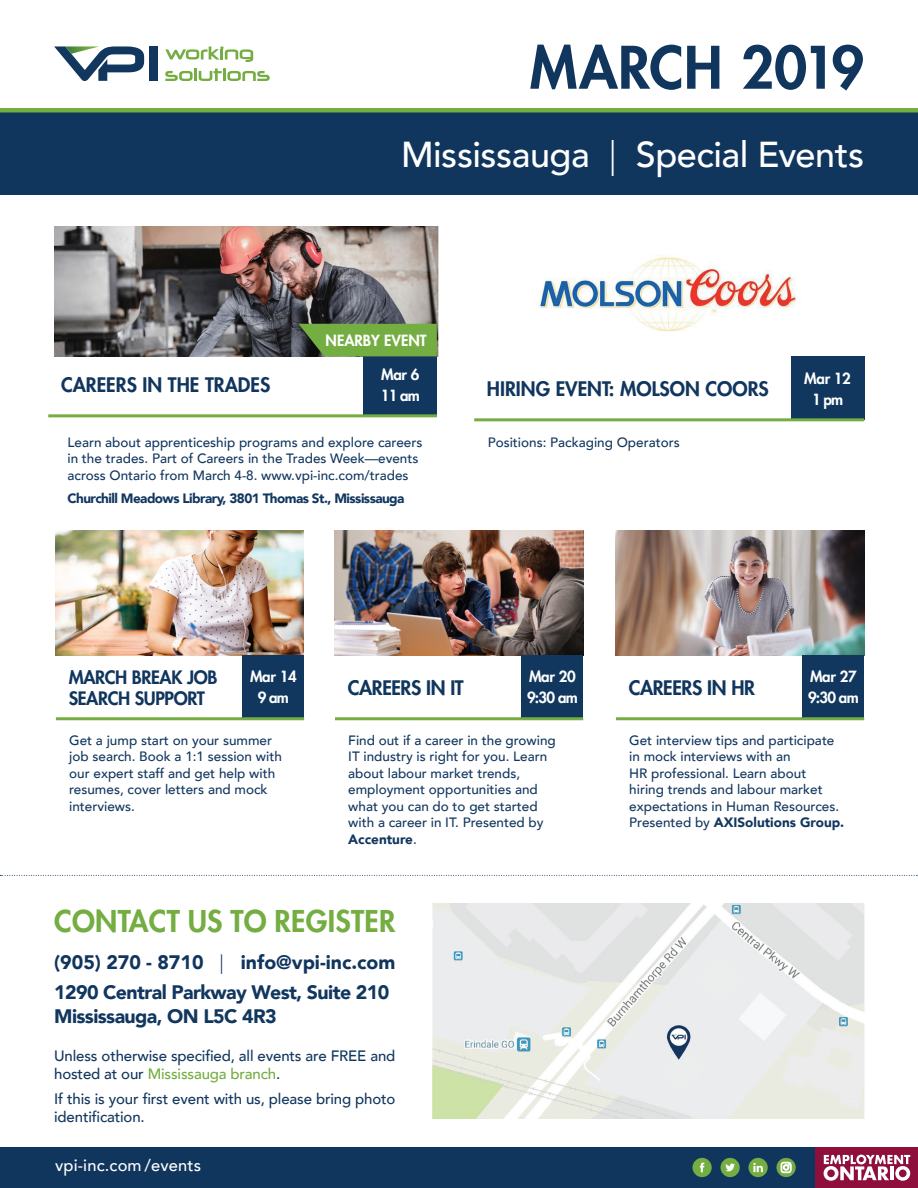
<style>
.page{position:relative;width:918px;height:1188px;background:#fff}
.page>*{position:absolute;margin:0;border:0;box-sizing:border-box;transform-origin:0 0}
.t1{font:800 57px "Futura Std";color:#11365e}
.t2{font:500 36px "Avenir";letter-spacing:-.01em;color:#fff}
.t3{font:800 29.25px "Futura Std";letter-spacing:.01em;color:#74ad42}
.t4{font:900 19.5px/30.2px "Avenir";letter-spacing:-.03em;color:#12375f}
.t5{font:800 19.5px "Futura Std";color:#11365e}
.t6{font:800 19.5px "Futura Std";letter-spacing:-.02em;color:#11365e}
.t7{font:800 18px/21.6px "Futura Std";letter-spacing:-.02em;color:#11365e}
.t8{font:500 16.5px "Avenir";letter-spacing:.01em;color:#fff}
.t9{font:500 15px/18px "Avenir";letter-spacing:-.01em;color:#12375f}
.t10{font:800 15px/21px "Futura Std";letter-spacing:-.02em;color:#fff}
.t11{font:800 15px "Futura Std";color:#fff}
.t12{font:500 13.5px/16.5px "Avenir";color:#12375f}
.t13{font:900 13.5px "Avenir";letter-spacing:-.04em;color:#12375f}
.s1{font-weight:300}
.s2{font-weight:900}
.s3{color:#11365e}
.s4{font-weight:300;color:#11365e}
.s5{color:#74ad42}
</style>
<div class="page">
<div style="left:0;top:1147px;width:918px;height:41px;background:#11365e"></div>
<svg style="left:692px;top:1158px;width:20px;height:19px"></svg>
<svg style="left:720px;top:1158px;width:20px;height:19px"></svg>
<svg style="left:748px;top:1158px;width:20px;height:19px"></svg>
<svg style="left:776px;top:1158px;width:20px;height:19px"></svg>
<svg style="left:781px;top:1162px;width:10px;height:11px"></svg>
<div style="left:816px;top:1147px;width:102px;height:41px;background:#8e0e3c"></div>
<svg style="left:824px;top:1155px;width:86px;height:26px"></svg>
<img style="left:432px;top:904px;width:432px;height:215px">
<svg style="left:0;top:875px;width:918px;height:1px"></svg>
<img style="left:335px;top:530px;width:248px;height:125px">
<img style="left:616px;top:530px;width:248px;height:125px">
<div style="left:522px;top:655px;width:61px;height:64px;background:#12375f"></div>
<hr style="left:335px;top:717px;width:187px;height:3px;background:#74ad42">
<hr style="left:522px;top:717px;width:61px;height:3px;background:#74ad42">
<div style="left:803px;top:655px;width:61px;height:64px;background:#12375f"></div>
<hr style="left:616px;top:717px;width:187px;height:3px;background:#74ad42">
<hr style="left:803px;top:717px;width:61px;height:3px;background:#74ad42">
<img style="left:54px;top:227px;width:385px;height:129px">
<img style="left:537px;top:255px;width:261px;height:77px">
<div style="left:364px;top:352px;width:73px;height:64px;background:#12375f"></div>
<hr style="left:48px;top:414px;width:316px;height:3px;background:#74ad42">
<hr style="left:364px;top:414px;width:73px;height:3px;background:#74ad42">
<div style="left:791px;top:356px;width:73px;height:64px;background:#12375f"></div>
<hr style="left:474px;top:418px;width:317px;height:3px;background:#74ad42">
<hr style="left:791px;top:418px;width:73px;height:3px;background:#74ad42">
<div style="left:0;top:112px;width:918px;height:83px;background:#11365e"></div>
<hr style="left:0;top:108px;width:918px;height:4px;background:#74ad42">
<div style="left:149px;top:46px;width:9px;height:35px;background:#12375f"></div>
<svg style="left:165px;top:68px;width:105px;height:13px"></svg>
<svg style="left:165px;top:46px;width:88px;height:16px"></svg>
<svg style="left:54px;top:46px;width:90px;height:35px"></svg>
<svg style="left:298px;top:324px;width:139px;height:32px;background:#6da141"></svg>
<img style="left:55px;top:530px;width:249px;height:125px">
<div style="left:243px;top:655px;width:61px;height:64px;background:#12375f"></div>
<hr style="left:56px;top:717px;width:187px;height:3px;background:#74ad42">
<hr style="left:243px;top:717px;width:61px;height:3px;background:#74ad42">
<h1 class="t1" style="left:530px;top:32px;width:336px">MARCH 2019</h1>
<h2 class="t2" style="left:401px;top:123px;width:465px">Mississauga <span class="s1">|</span> Special Events</h2>
<p class="t11" style="left:326px;top:331px;width:103px">NEARBY EVENT</p>
<h3 class="t5" style="left:61px;top:373px;width:211px">CAREERS IN THE TRADES</h3>
<p class="t10" style="left:381px;top:364px;width:41px">Mar 6<br>11 am</p>
<p class="t12" style="left:68px;top:433px;width:356px">Learn about apprenticeship programs and explore careers in the trades. Part of Careers in the Trades Week—events across Ontario from March 4-8. www.vpi-inc.com/trades</p>
<p class="t13" style="left:68px;top:487px;width:339px">Churchill Meadows Library, 3801 Thomas St., Mississauga</p>
<h3 class="t5" style="left:487px;top:377px;width:283px">HIRING EVENT: MOLSON COORS</h3>
<p class="t10" style="left:804px;top:368px;width:48px;text-align:center">Mar 12<br>1 pm</p>
<p class="t12" style="left:488px;top:433px;width:194px">Positions: Packaging Operators</p>
<h3 class="t7" style="left:69px;top:666px;width:150px">MARCH BREAK JOB<br>SEARCH SUPPORT</h3>
<p class="t10" style="left:250px;top:666px;width:48px;text-align:center">Mar 14<br>9 am</p>
<p class="t12" style="left:69px;top:731px;width:214px">Get a jump start on your summer job search. Book a 1:1 session with our expert staff and get help with resumes, cover letters and mock interviews.</p>
<h3 class="t6" style="left:348px;top:676px;width:118px">CAREERS IN IT</h3>
<p class="t10" style="left:527px;top:666px;width:52px">Mar 20<br>9:30 am</p>
<h3 class="t6" style="left:629px;top:676px;width:128px">CAREERS IN HR</h3>
<p class="t10" style="left:808px;top:666px;width:52px">Mar 27<br>9:30 am</p>
<p class="t12" style="left:348px;top:731px;width:209px">Find out if a career in the growing<br>IT industry is right for you. Learn about labour market trends, employment opportunities and what you can do to get started with a career in IT. Presented by<br><span class="s2">Accenture</span>.</p>
<p class="t12" style="left:629px;top:731px;width:216px">Get interview tips and participate in mock interviews with an<br>HR professional. Learn about hiring trends and labour market expectations in Human Resources.<br>Presented by <span class="s2">AXISolutions Group.</span></p>
<h3 class="t3" style="left:54px;top:903px;width:343px">CONTACT US TO REGISTER</h3>
<h3 class="t4" style="left:54px;top:947px;width:343px"><span class="s3">(905) 270 - 8710</span> <span class="s4">|</span> <span class="s3">info@vpi-inc.com<br></span>1290 Central Parkway West, Suite 210</h3>
<h3 class="t4" style="left:54px;top:1000px;width:224px">Mississauga, ON L5C 4R3</h3>
<p class="t9" style="left:54px;top:1046px;width:343px">Unless otherwise specified, all events are FREE and hosted at our <span class="s5">Mississauga branch</span>.</p>
<p class="t9" style="left:54px;top:1089px;width:343px">If this is your first event with us, please bring photo identification.</p>
<p class="t8" style="left:55px;top:1151px;width:148px">vpi-inc.com /events</p>
</div>
